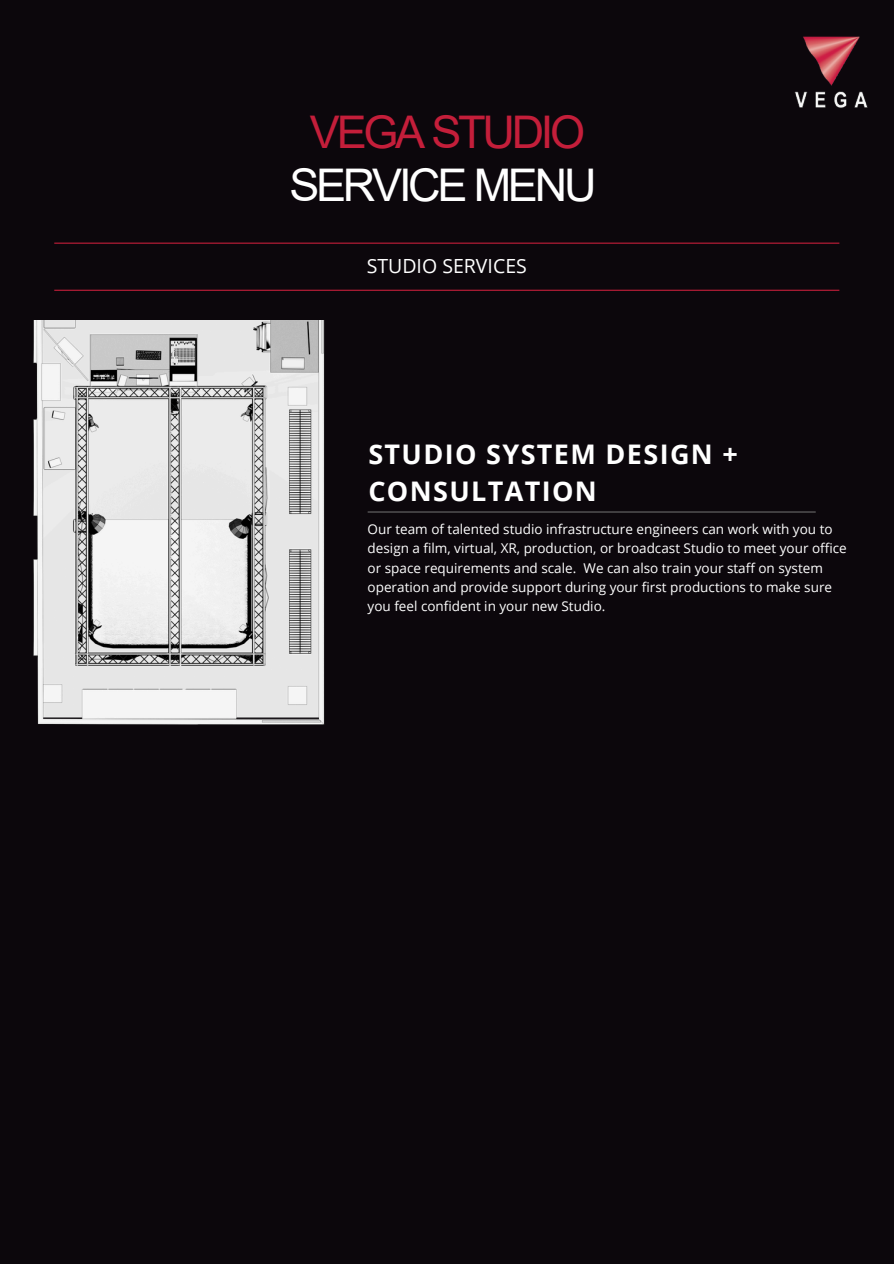
<style>
.page{position:relative;width:894px;height:1264px;background:#fff}
.page>*{position:absolute;margin:0;border:0;box-sizing:border-box;transform-origin:0 0}
.t1{font:45px/52.8px "Arial";letter-spacing:-.07em;color:#fff;text-align:center}
.t2{font:700 27px/37.2px "Open Sans";letter-spacing:.05em;color:#fff}
.t3{font:19.5px "Open Sans";color:#fff}
.t4{font:13.5px/19.2px "Open Sans";color:#fff}
.s1{color:#c41e3a}
</style>
<div class="page">
<div style="left:0;top:0;width:893px;height:1263px;background:#0c070c"></div>
<img style="left:33px;top:320px;width:292px;height:405px">
<hr style="left:54px;top:242px;width:785px;height:2px;background:#c41e3a">
<hr style="left:54px;top:290px;width:785px;height:1px;background:#c41e3a">
<hr style="left:367px;top:511px;width:448px;height:1px;background:#696969">
<img style="left:794px;top:36px;width:74px;height:72px">
<p class="t1" style="left:289px;top:106px;width:308px"><span class="s1">VEGA STUDIO<br></span>SERVICE MENU</p>
<h1 class="t3" style="left:366px;top:253px;width:162px">STUDIO SERVICES</h1>
<p class="t2" style="left:368px;top:434px;width:371px">STUDIO SYSTEM DESIGN +<br>CONSULTATION</p>
<h3 class="t4" style="left:367px;top:519px;width:480px">Our team of talented studio infrastructure engineers can work with you to design a film, virtual, XR, production, or broadcast Studio to meet your office or space requirements and scale. We can also train your staff on system operation and provide support during your first productions to make sure you feel confident in your new Studio.</h3>
</div>
